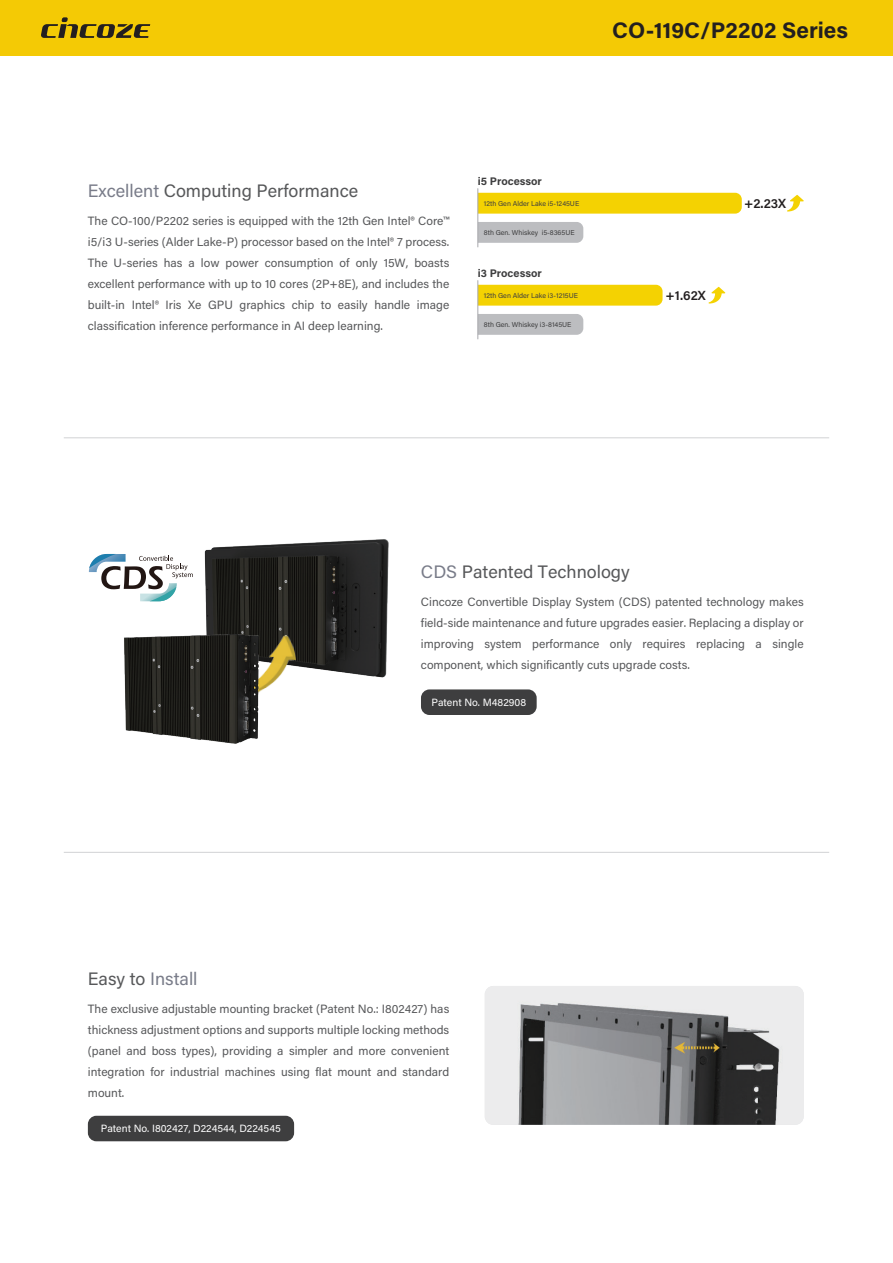
<style>
.page{position:relative;width:893px;height:1263px;background:#fff}
.page>*{position:absolute;margin:0;border:0;box-sizing:border-box;transform-origin:0 0}
.t1{font:700 22.5px "Acumin Pro";color:#231f20}
.t2{font:18px "Acumin Pro";color:#57585a}
.t3{font:18px "Acumin Pro";color:#797c89}
.t4{font:600 13.2px "Acumin Pro";color:#231f20}
.t5{font:12px/21px "Acumin Pro";color:#57585a;text-align:justify}
.t6{font:700 11.1px "Acumin Pro";color:#3e3e3f}
.t7{font:10.5px "Acumin Pro";color:#fff}
.t8{font:7.05px "Acumin Pro";color:#3e3e3f}
.s1{color:#797c89}
.s2{color:#57585a}
</style>
<div class="page">
<hr style="left:64px;top:438px;width:765px;height:1px;background:#d1d2d4">
<hr style="left:64px;top:852px;width:765px;height:1px;background:#d1d2d4">
<img style="left:485px;top:986px;width:319px;height:139px">
<div style="left:88px;top:1116px;width:206px;height:25px;background:#3e3e3f;border-radius:9px"></div>
<div style="left:479px;top:193px;width:263px;height:21px;background:#f4d202"></div>
<div style="left:479px;top:222px;width:104px;height:21px;background:#bcbdc0"></div>
<svg style="left:787px;top:195px;width:17px;height:17px"></svg>
<div style="left:479px;top:285px;width:184px;height:21px;background:#f4d202"></div>
<div style="left:479px;top:314px;width:104px;height:21px;background:#bcbdc0"></div>
<svg style="left:709px;top:287px;width:16px;height:16px"></svg>
<hr style="left:478px;top:189px;width:1px;height:58px;background:#a8a9ad">
<hr style="left:478px;top:281px;width:1px;height:58px;background:#a8a9ad">
<div style="left:421px;top:689px;width:116px;height:26px;background:#3e3e3f;border-radius:9px"></div>
<img style="left:140px;top:539px;width:249px;height:139px">
<svg style="left:89px;top:554px;width:104px;height:47px"></svg>
<img style="left:124px;top:609px;width:188px;height:135px">
<div style="left:0;top:0;width:893px;height:55px;background:#f4ca05"></div>
<svg style="left:41px;top:17px;width:109px;height:21px"></svg>
<h1 class="t1" style="left:612px;top:14px;width:238px">CO-119C/P2202 Series</h1>
<h2 class="t2" style="left:88px;top:178px;width:272px"><span class="s1">Excellent</span> Computing Performance</h2>
<p class="t5" style="left:88px;top:210px;width:363px">The CO-100/P2202 series is equipped with the 12th Gen Intel® Core™ i5/i3 U-series (Alder Lake-P) processor based on the Intel® 7 process.<br>The U-series has a low power consumption of only 15W, boasts excellent performance with up to 10 cores (2P+8E), and includes the built-in Intel® Iris Xe GPU graphics chip to easily handle image classification inference performance in AI deep learning.</p>
<p class="t6" style="left:478px;top:174px;width:66px">i5 Processor</p>
<p class="t8" style="left:484px;top:199px;width:97px">12th Gen Alder Lake i5-1245UE</p>
<p class="t8" style="left:484px;top:228px;width:92px">8th Gen. Whiskey i5-8365UE</p>
<p class="t6" style="left:478px;top:266px;width:65px">i3 Processor</p>
<p class="t8" style="left:484px;top:291px;width:96px">12th Gen Alder Lake i3-1215UE</p>
<p class="t8" style="left:484px;top:320px;width:89px">8th Gen. Whiskey i3-8145UE</p>
<p class="t4" style="left:666px;top:286px;width:42px">+1.62X</p>
<p class="t4" style="left:744px;top:194px;width:44px">+2.23X</p>
<h2 class="t2" style="left:421px;top:559px;width:210px"><span class="s1">CDS</span> Patented Technology</h2>
<p class="t5" style="left:421px;top:591px;width:384px">Cincoze Convertible Display System (CDS) patented technology makes field-side maintenance and future upgrades easier. Replacing a display or improving system performance only requires replacing a single component, which significantly cuts upgrade costs.</p>
<p class="t7" style="left:431px;top:695px;width:96px">Patent No. M482908</p>
<h2 class="t3" style="left:88px;top:966px;width:111px"><span class="s2">Easy to</span> Install</h2>
<p class="t5" style="left:88px;top:998px;width:363px">The exclusive adjustable mounting bracket (Patent No.: I802427) has thickness adjustment options and supports multiple locking methods (panel and boss types), providing a simpler and more convenient integration for industrial machines using flat mount and standard mount.</p>
<p class="t7" style="left:101px;top:1121px;width:181px">Patent No. I802427, D224544, D224545</p>
</div>
